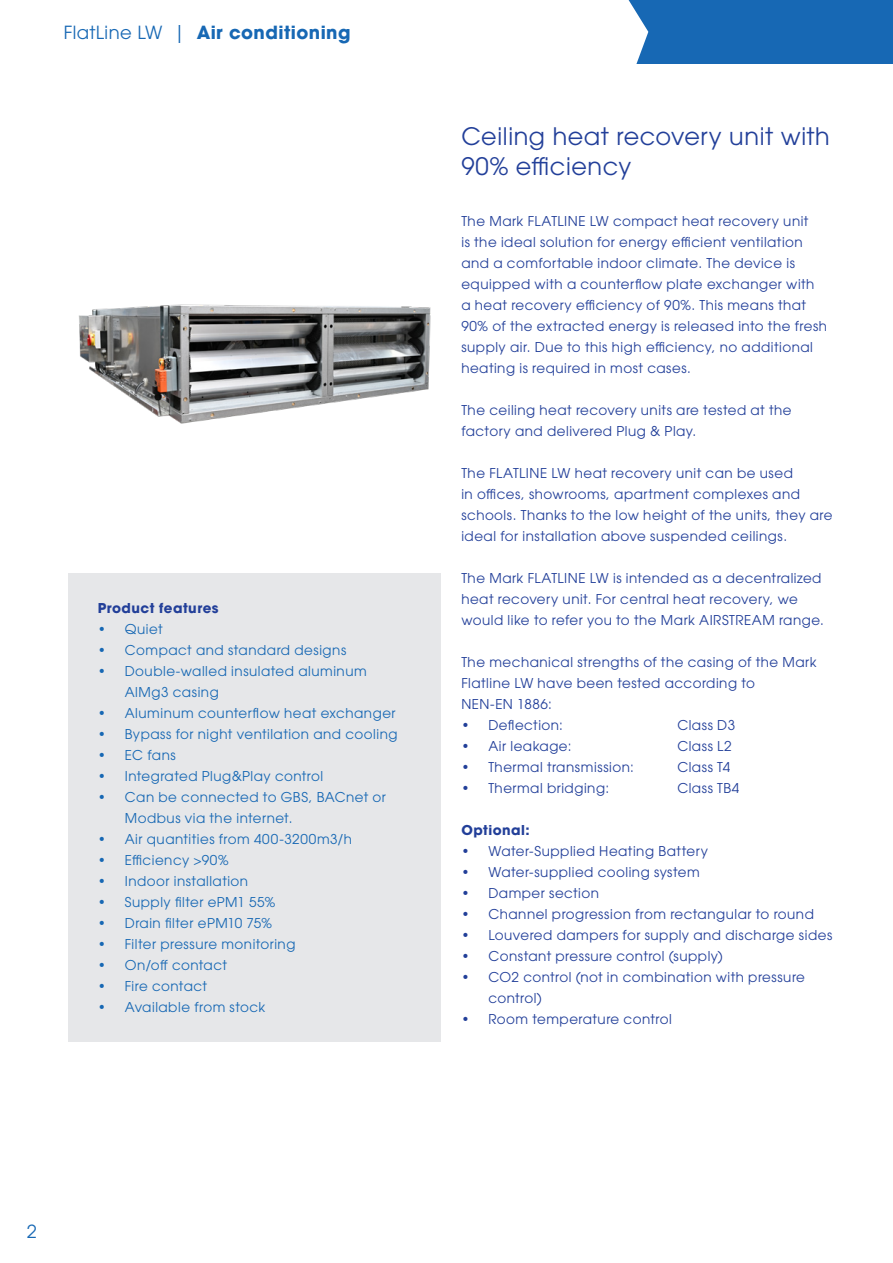
<style>
.page{position:relative;width:893px;height:1263px;background:#fff}
.page>*{position:absolute;margin:0;border:0;box-sizing:border-box;transform-origin:0 0}
.t1{font:24px/30px "ITC Avant Garde Pro";letter-spacing:.02em;color:#223f99}
.t2{font:700 18px "ITC Avant Garde Pro";letter-spacing:.025em;color:#1768b4}
.t3{font:18px "ITC Avant Garde Pro";color:#1768b4}
.t4{font:13.5px/21px "ITC Avant Garde Pro";letter-spacing:.035em;color:#223f99}
.t5{font:13.5px/21px "ITC Avant Garde Pro";letter-spacing:.035em;color:#1768b4}
.t6{font:700 13.5px "ITC Avant Garde Pro";letter-spacing:.035em;color:#223f99}
.s1{font-weight:400}
</style>
<div class="page">
<div style="left:381px;top:0;width:512px;height:64px;background:#1768b4"></div>
<div style="left:381px;top:0;width:268px;height:64px;background:#fff"></div>
<div style="left:68px;top:574px;width:372px;height:468px;background:#e6e7e9"></div>
<img style="left:79px;top:304px;width:352px;height:120px">
<h2 class="t2" style="left:64px;top:20px;width:288px"><span class="s1">FlatLine LW |</span> Air conditioning</h2>
<p class="t6" style="left:98px;top:599px;width:122px">Product features</p>
<p class="t5" style="left:98px;top:619px;width:66px">• Quiet</p>
<p class="t5" style="left:98px;top:640px;width:250px">• Compact and standard designs</p>
<p class="t5" style="left:125px;top:661px;width:243px;text-indent:-27px">• Double-walled insulated aluminum<br>AlMg3 casing</p>
<p class="t5" style="left:98px;top:703px;width:299px">• Aluminum counterflow heat exchanger</p>
<p class="t5" style="left:98px;top:724px;width:301px">• Bypass for night ventilation and cooling</p>
<p class="t5" style="left:98px;top:745px;width:80px">• EC fans</p>
<p class="t5" style="left:98px;top:766px;width:227px">• Integrated Plug&amp;Play control</p>
<p class="t5" style="left:125px;top:787px;width:263px;text-indent:-27px">• Can be connected to GBS, BACnet or<br>Modbus via the internet.</p>
<p class="t5" style="left:98px;top:829px;width:256px">• Air quantities from 400-3200m3/h</p>
<p class="t5" style="left:98px;top:850px;width:132px">• Efficiency &gt;90%</p>
<p class="t5" style="left:98px;top:871px;width:152px">• Indoor installation</p>
<p class="t5" style="left:98px;top:892px;width:179px">• Supply filter ePM1 55%</p>
<p class="t5" style="left:98px;top:913px;width:176px">• Drain filter ePM10 75%</p>
<p class="t5" style="left:98px;top:934px;width:199px">• Filter pressure monitoring</p>
<p class="t5" style="left:98px;top:955px;width:131px">• On/off contact</p>
<p class="t5" style="left:98px;top:976px;width:111px">• Fire contact</p>
<p class="t5" style="left:98px;top:997px;width:169px">• Available from stock</p>
<p class="t1" style="left:461px;top:120px;width:370px">Ceiling heat recovery unit with<br>90% efficiency</p>
<p class="t4" style="left:461px;top:210px;width:367px">The Mark FLATLINE LW compact heat recovery unit<br>is the ideal solution for energy efficient ventilation and a comfortable indoor climate. The device is equipped with a counterflow plate exchanger with<br>a heat recovery efficiency of 90%. This means that 90% of the extracted energy is released into the fresh supply air. Due to this high efficiency, no additional heating is required in most cases.</p>
<p class="t4" style="left:461px;top:399px;width:332px">The ceiling heat recovery units are tested at the factory and delivered Plug &amp; Play.</p>
<p class="t4" style="left:461px;top:462px;width:373px">The FLATLINE LW heat recovery unit can be used<br>in offices, showrooms, apartment complexes and schools. Thanks to the low height of the units, they are ideal for installation above suspended ceilings.</p>
<p class="t4" style="left:461px;top:567px;width:364px">The Mark FLATLINE LW is intended as a decentralized heat recovery unit. For central heat recovery, we would like to refer you to the Mark AIRSTREAM range.</p>
<p class="t4" style="left:461px;top:651px;width:357px">The mechanical strengths of the casing of the Mark<br>Flatline LW have been tested according to<br>NEN-EN 1886:</p>
<p class="t4" style="left:461px;top:714px;width:103px">• Deflection:</p>
<p class="t4" style="left:677px;top:714px;width:59px">Class D3</p>
<p class="t4" style="left:461px;top:735px;width:112px">• Air leakage:</p>
<p class="t4" style="left:677px;top:735px;width:56px">Class L2</p>
<p class="t4" style="left:461px;top:756px;width:174px">• Thermal transmission:</p>
<p class="t4" style="left:677px;top:756px;width:54px">Class T4</p>
<p class="t4" style="left:461px;top:777px;width:149px">• Thermal bridging:</p>
<p class="t4" style="left:677px;top:777px;width:64px">Class TB4</p>
<p class="t6" style="left:461px;top:821px;width:70px">Optional:</p>
<p class="t4" style="left:461px;top:840px;width:248px">• Water-Supplied Heating Battery</p>
<p class="t4" style="left:461px;top:861px;width:240px">• Water-supplied cooling system</p>
<p class="t4" style="left:461px;top:882px;width:139px">• Damper section</p>
<p class="t4" style="left:461px;top:903px;width:354px">• Channel progression from rectangular to round</p>
<p class="t4" style="left:461px;top:924px;width:372px">• Louvered dampers for supply and discharge sides</p>
<p class="t4" style="left:461px;top:945px;width:263px">• Constant pressure control (supply)</p>
<p class="t4" style="left:488px;top:966px;width:318px;text-indent:-27px">• CO2 control (not in combination with pressure control)</p>
<p class="t4" style="left:461px;top:1008px;width:212px">• Room temperature control</p>
<h2 class="t3" style="left:27px;top:1220px;width:11px">2</h2>
</div>
